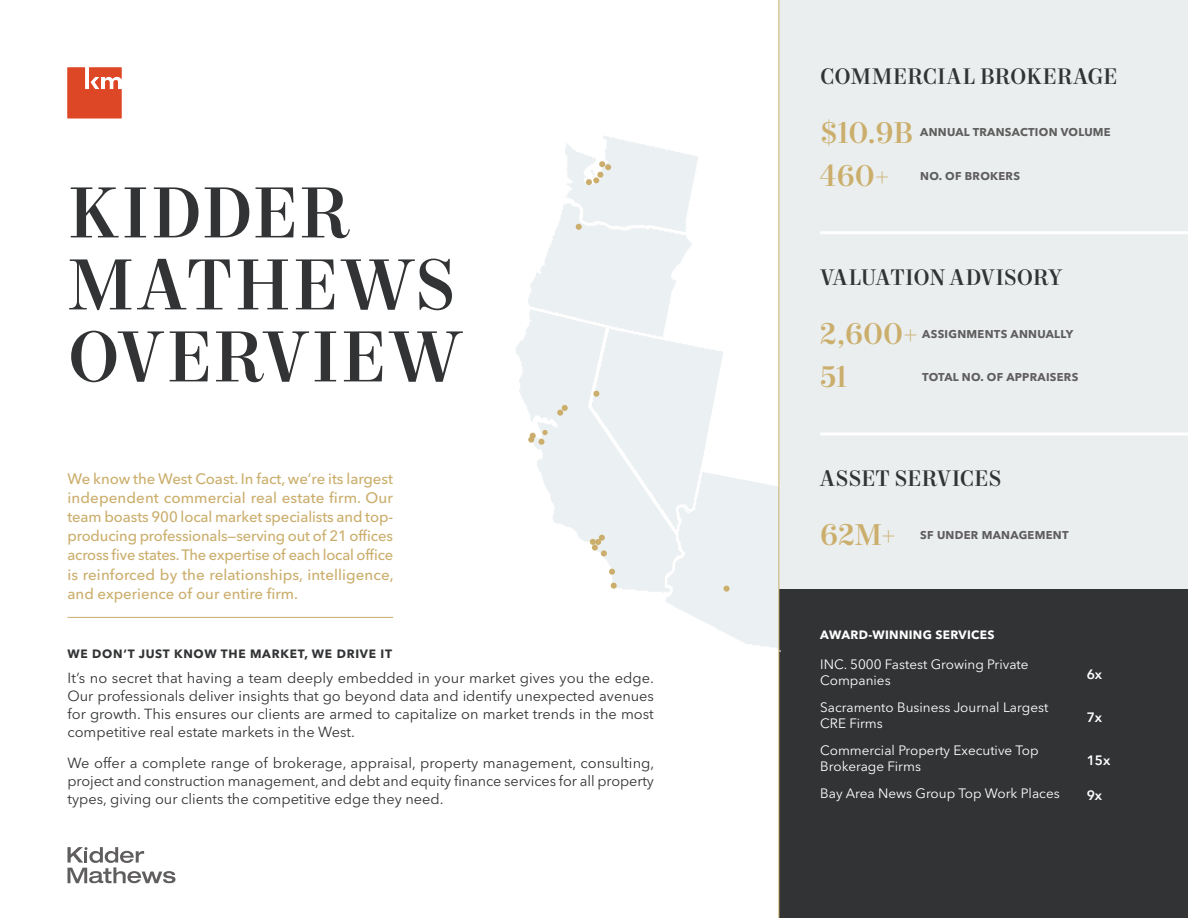
<style>
.page{position:relative;width:1188px;height:918px;background:#fff}
.page>*{position:absolute;margin:0;border:0;box-sizing:border-box;transform-origin:0 0}
.t1{font:500 72px/72px "Mort Modern 09";letter-spacing:.015em;color:#323335}
.t2{font:500 30px "Mort Modern 09";letter-spacing:.005em;color:#cbae6c}
.t3{font:500 22.5px "Mort Modern 09";letter-spacing:-.005em;color:#323335}
.t4{font:500 15px/19px "Avenir Next LT Pro";color:#cbae6c;text-align:justify}
.t5{font:14.55px/18px "Avenir Next LT Pro";color:#323335;text-align:justify}
.t6{font:13.5px/16.2px "Avenir Next LT Pro";color:#fff}
.t7{font:600 13.5px "Avenir Next LT Pro";color:#fff}
.t8{font:700 12px "Avenir Next LT Pro";letter-spacing:.06em;color:#323335}
.t9{font:700 12px "Avenir Next LT Pro";letter-spacing:.025em;color:#fff}
.t10{font:700 11.25px "Avenir Next LT Pro";letter-spacing:.025em;color:#5f5d5e}
</style>
<div class="page">
<div style="left:779px;top:0;width:409px;height:589px;background:#eaeeee"></div>
<hr style="left:68px;top:617px;width:325px;height:1px;background:#cbae6c">
<hr style="left:820px;top:231px;width:368px;height:3px;background:#fff">
<hr style="left:820px;top:433px;width:368px;height:3px;background:#fff">
<div style="left:780px;top:589px;width:408px;height:329px;background:#323335"></div>
<svg style="left:67px;top:67px;width:54px;height:51px;background:#e15b3e"></svg>
<svg style="left:68px;top:847px;width:107px;height:36px"></svg>
<svg style="left:516px;top:337px;width:9px;height:65px"></svg>
<svg style="left:525px;top:84px;width:255px;height:569px"></svg>
<hr style="left:778px;top:0;width:1px;height:918px;background:#cbae6c">
<h1 class="t1" style="left:68px;top:180px;width:395px">KIDDER<br>MATHEWS<br>OVERVIEW</h1>
<p class="t4" style="left:68px;top:469px;width:328px">We know the West Coast. In fact, we’re its largest independent commercial real estate firm. Our team boasts 900 local market specialists and top&shy;producing professionals—serving out of 21 offices across five states. The expertise of each local office is reinforced by the relationships, intelligence, and experience of our entire firm.</p>
<p class="t8" style="left:68px;top:647px;width:326px">WE DON’T JUST KNOW THE MARKET, WE DRIVE IT</p>
<p class="t5" style="left:68px;top:669px;width:588px">It’s no secret that having a team deeply embedded in your market gives you the edge.<br>Our professionals deliver insights that go beyond data and identify unexpected avenues for growth. This ensures our clients are armed to capitalize on market trends in the most competitive real estate markets in the West.</p>
<p class="t5" style="left:68px;top:754px;width:588px">We offer a complete range of brokerage, appraisal, property management, consulting, project and construction management, and debt and equity finance services for all property types, giving our clients the competitive edge they need.</p>
<h3 class="t3" style="left:820px;top:62px;width:299px">COMMERCIAL BROKERAGE</h3>
<h2 class="t2" style="left:820px;top:114px;width:95px">$10.9B</h2>
<p class="t10" style="left:920px;top:126px;width:192px">ANNUAL TRANSACTION VOLUME</p>
<h2 class="t2" style="left:820px;top:157px;width:71px">460+</h2>
<p class="t10" style="left:920px;top:169px;width:101px">NO. OF BROKERS</p>
<h3 class="t3" style="left:820px;top:263px;width:243px">VALUATION ADVISORY</h3>
<h2 class="t2" style="left:820px;top:315px;width:99px">2,600+</h2>
<p class="t10" style="left:922px;top:327px;width:152px">ASSIGNMENTS ANNUALLY</p>
<h2 class="t2" style="left:820px;top:358px;width:29px">51</h2>
<p class="t10" style="left:922px;top:370px;width:158px">TOTAL NO. OF APPRAISERS</p>
<h3 class="t3" style="left:820px;top:464px;width:183px">ASSET SERVICES</h3>
<h2 class="t2" style="left:820px;top:516px;width:77px">62M+</h2>
<p class="t10" style="left:920px;top:528px;width:150px">SF UNDER MANAGEMENT</p>
<p class="t9" style="left:820px;top:627px;width:176px">AWARD-WINNING SERVICES</p>
<p class="t6" style="left:820px;top:656px;width:210px">INC. 5000 Fastest Growing Private<br>Companies</p>
<p class="t7" style="left:1087px;top:666px;width:17px">6x</p>
<p class="t6" style="left:820px;top:699px;width:230px">Sacramento Business Journal Largest<br>CRE Firms</p>
<p class="t7" style="left:1087px;top:709px;width:17px">7x</p>
<p class="t6" style="left:820px;top:742px;width:220px">Commercial Property Executive Top<br>Brokerage Firms</p>
<p class="t7" style="left:1087px;top:752px;width:25px">15x</p>
<p class="t6" style="left:820px;top:785px;width:241px">Bay Area News Group Top Work Places</p>
<p class="t7" style="left:1087px;top:787px;width:17px">9x</p>
</div>
